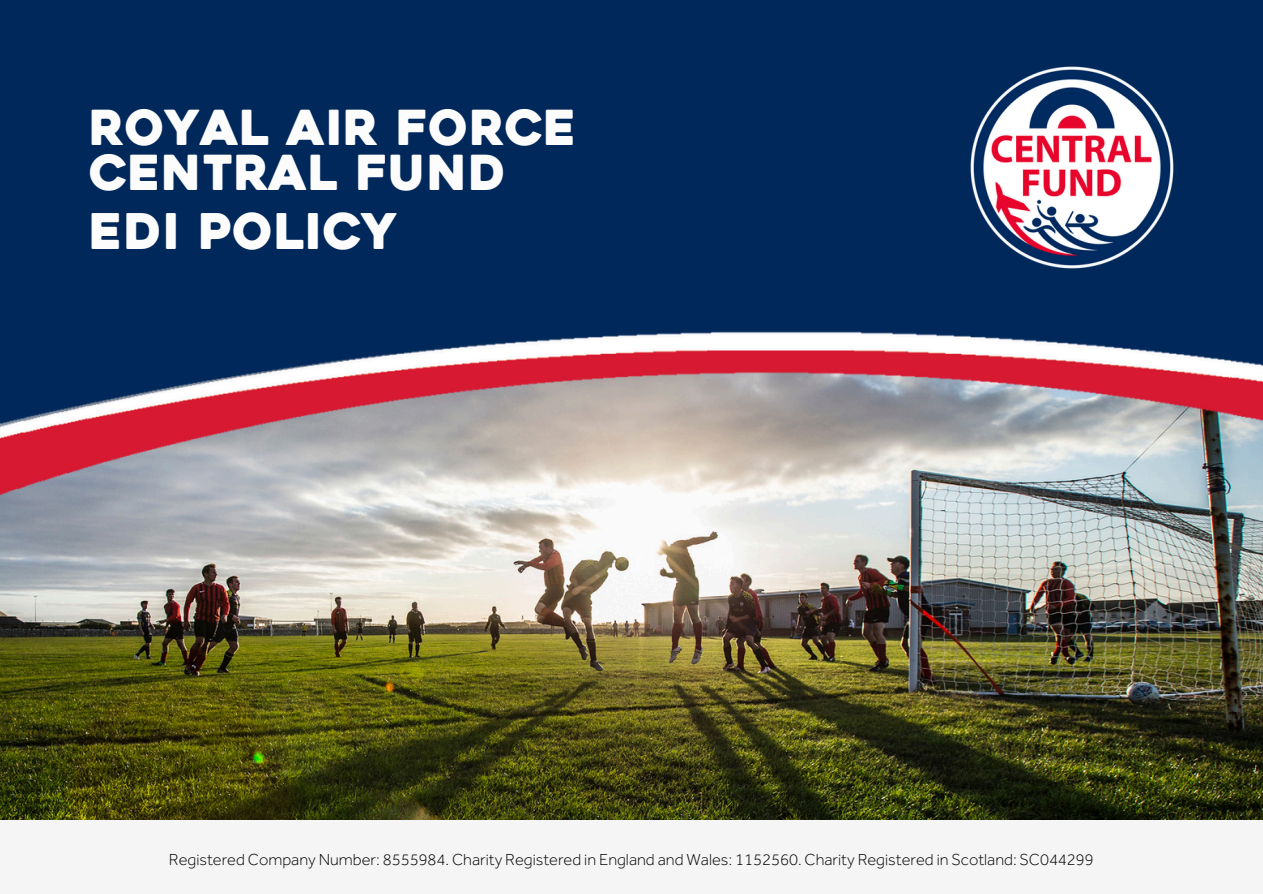
<style>
.page{position:relative;width:1263px;height:894px;background:#fff}
.page>*{position:absolute;margin:0;border:0;box-sizing:border-box;transform-origin:0 0}
.t1{font:48.9px "Heavitas";letter-spacing:.02em;color:#fdfcfd}
.t2{font:48px/44.8px "Heavitas";letter-spacing:.02em;color:#fdfcfd}
.t3{font:300 16.5px "Effra";color:#000}
.t4{font:700 11.7px "Montserrat";letter-spacing:.14em;color:#232321}
</style>
<div class="page">
<img style="left:0;top:569px;width:1263px;height:250px">
<img style="left:0;top:0;width:1263px;height:569px">
<img style="left:969px;top:66px;width:205px;height:203px">
<div style="left:0;top:819px;width:1263px;height:74px;background:#f6f5f5"></div>
<h1 class="t2" style="left:89px;top:110px;width:488px">ROYAL AIR FORCE<br>CENTRAL FUND</h1>
<h1 class="t1" style="left:89px;top:212px;width:309px">EDI POLICY</h1>
<p class="t4" style="left:132px;top:846px;width:175px">WWW.MORGANSY.COM</p>
<p class="t3" style="left:169px;top:848px;width:926px">Registered Company Number: 8555984. Charity Registered in England and Wales: 1152560. Charity Registered in Scotland: SC044299</p>
</div>
